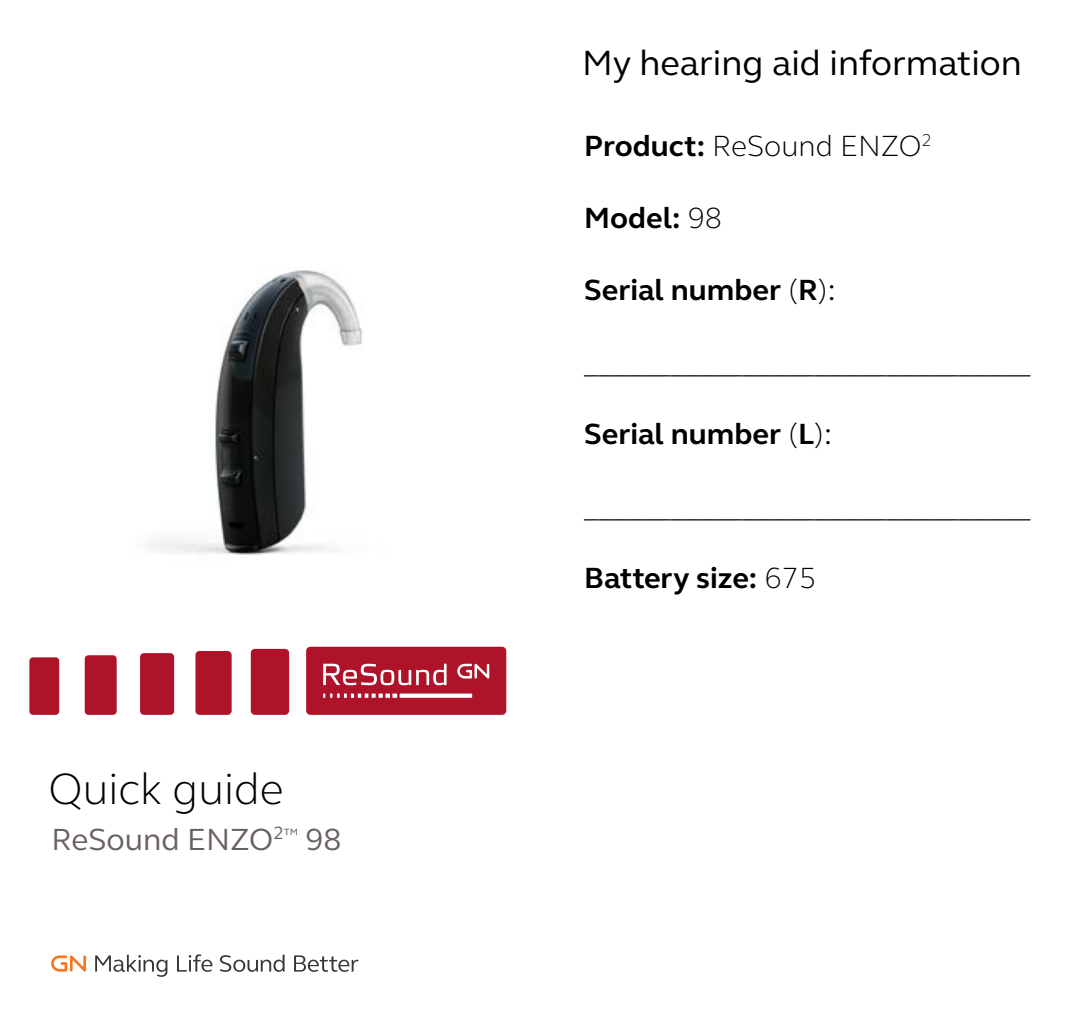
<style>
.page{position:relative;width:1080px;height:1026px;background:#fff}
.page>*{position:absolute;margin:0;border:0;box-sizing:border-box;transform-origin:0 0}
.t1{font:300 45px "GN Elliot";color:#000}
.t2{font:36px "GN Elliot";color:#000}
.t3{font:31.5px "GN Elliot";color:#6a615f}
.t4{font:300 30px "GN Elliot";color:#000}
.t5{font:700 30px "GN Elliot";color:#000}
.s1{font-weight:700}
.s2{font-weight:300}
.s3{font-weight:400}
</style>
<div class="page">
<img style="left:153px;top:270px;width:210px;height:285px">
<div style="left:29px;top:657px;width:30px;height:58px;background:#ae132a;border-radius:4px"></div>
<div style="left:85px;top:655px;width:32px;height:60px;background:#ae132a;border-radius:4px"></div>
<div style="left:140px;top:653px;width:34px;height:62px;background:#ae132a;border-radius:4px"></div>
<div style="left:195px;top:651px;width:37px;height:64px;background:#ae132a;border-radius:4px"></div>
<div style="left:251px;top:649px;width:38px;height:66px;background:#ae132a;border-radius:4px"></div>
<div style="left:306px;top:647px;width:200px;height:68px;background:#ae132a;border-radius:4px"></div>
<svg style="left:323px;top:664px;width:124px;height:21px"></svg>
<svg style="left:323px;top:694px;width:74px;height:4px"></svg>
<svg style="left:400px;top:694px;width:72px;height:4px"></svg>
<svg style="left:457px;top:664px;width:32px;height:15px"></svg>
<svg style="left:51px;top:955px;width:35px;height:17px"></svg>
<svg style="left:95px;top:955px;width:72px;height:22px"></svg>
<svg style="left:177px;top:954px;width:35px;height:18px"></svg>
<svg style="left:220px;top:955px;width:65px;height:17px"></svg>
<svg style="left:294px;top:955px;width:65px;height:17px"></svg>
<h1 class="t1" style="left:49px;top:759px;width:237px">Quick guide</h1>
<p class="t3" style="left:52px;top:818px;width:292px">ReSound ENZO<sup>2</sup><sup>™</sup> 98</p>
<p class="t2" style="left:582px;top:39px;width:441px">My hearing aid information</p>
<p class="t4" style="left:584px;top:126px;width:349px"><span class="s1">Product:</span> ReSound ENZO<sup>2</sup></p>
<p class="t5" style="left:584px;top:198px;width:139px">Model: <span class="s2">98</span></p>
<p class="t5" style="left:584px;top:270px;width:253px">Serial number <span class="s2">(</span>R<span class="s2">)</span><span class="s3">:</span></p>
<p class="t4" style="left:584px;top:342px;width:448px">_______________________________</p>
<p class="t5" style="left:584px;top:414px;width:249px">Serial number <span class="s2">(</span>L<span class="s2">)</span><span class="s3">:</span></p>
<p class="t4" style="left:584px;top:486px;width:448px">_______________________________</p>
<p class="t5" style="left:584px;top:558px;width:234px">Battery size: <span class="s2">675</span></p>
</div>
